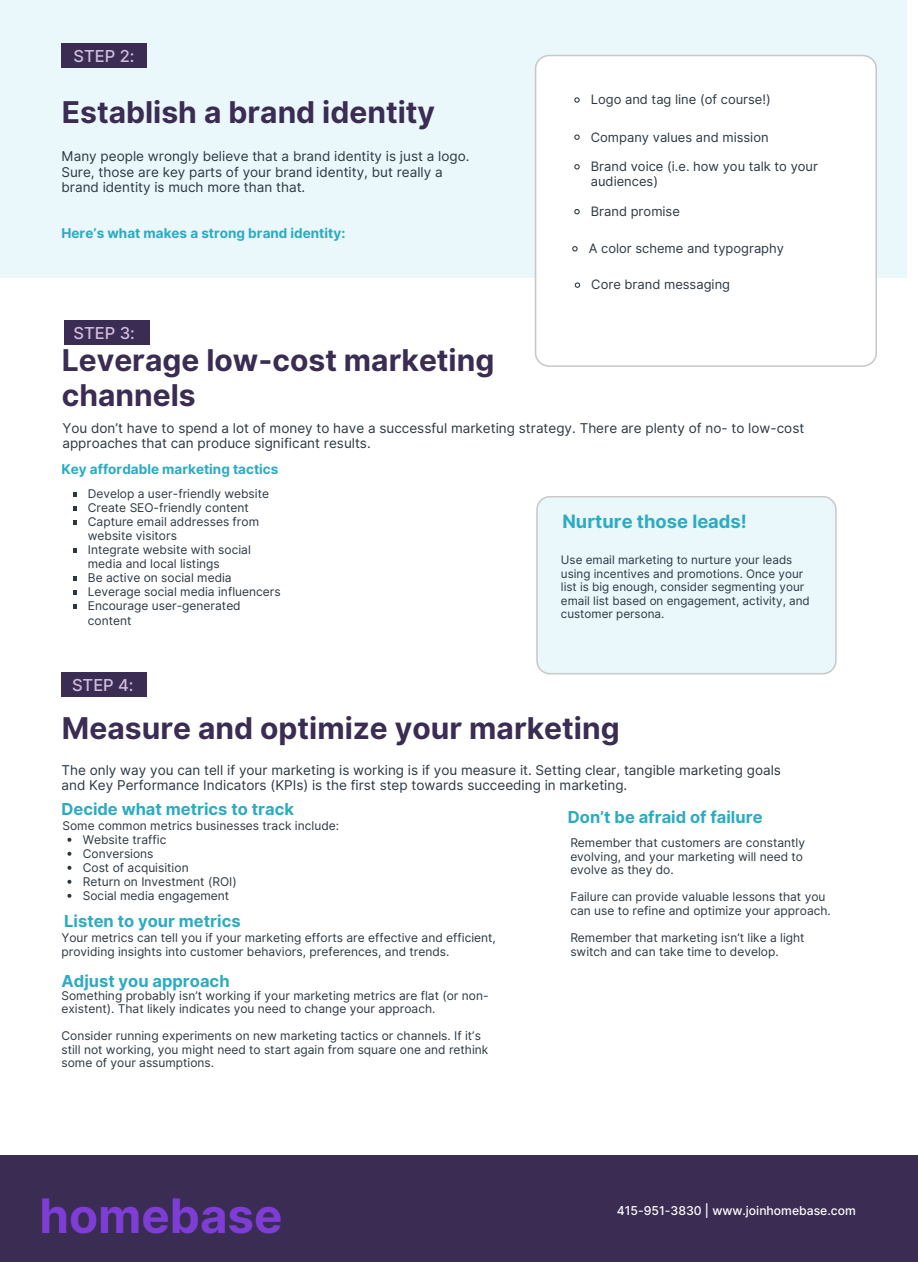
<style>
.page{position:relative;width:918px;height:1262px;background:#fff}
.page>*{position:absolute;margin:0;border:0;box-sizing:border-box;transform-origin:0 0}
.t1{font:700 47.55px "Inter";color:#7e3dd4}
.t2{font:700 30px/34.8px "Inter";color:#3a2c52}
.t3{font:700 18.3px "Inter";color:#2cabc2}
.t4{font:700 16.5px "Inter";color:#2cabc2}
.t5{font:700 16.5px "Inter";color:#2babc2}
.t6{font:500 16.5px "Inter";color:#d1bcdd}
.t7{font:13.5px/15.8px "Inter";color:#2b3842}
.t8{font:700 13.5px "Inter";color:#2babc2}
.t9{font:12.9px/15.1px "Inter";color:#2b3842}
.t10{font:500 12.15px "Inter";color:#fff}
.t11{font:12px/13.5px "Inter";color:#2b3842}
.t12{font:11.7px/13.5px "Inter";color:#2b3842}
</style>
<div class="page">
<div style="left:536px;top:496px;width:301px;height:178px;background:#eaf7fb"></div>
<div style="left:0;top:0;width:907px;height:277px;background:#eaf7fb"></div>
<div style="left:535px;top:55px;width:342px;height:312px;background:#fff"></div>
<svg style="left:73px;top:492px;width:4px;height:4px"></svg>
<svg style="left:73px;top:506px;width:4px;height:4px"></svg>
<svg style="left:73px;top:520px;width:4px;height:4px"></svg>
<svg style="left:73px;top:548px;width:4px;height:4px"></svg>
<svg style="left:73px;top:576px;width:4px;height:4px"></svg>
<svg style="left:73px;top:590px;width:4px;height:4px"></svg>
<svg style="left:73px;top:604px;width:4px;height:4px"></svg>
<svg style="left:574px;top:281px;width:7px;height:7px"></svg>
<svg style="left:571px;top:245px;width:7px;height:7px"></svg>
<svg style="left:574px;top:208px;width:7px;height:7px"></svg>
<svg style="left:574px;top:163px;width:7px;height:7px"></svg>
<svg style="left:574px;top:134px;width:7px;height:7px"></svg>
<svg style="left:574px;top:96px;width:7px;height:7px"></svg>
<svg style="left:67px;top:837px;width:4px;height:4px"></svg>
<svg style="left:67px;top:851px;width:4px;height:4px"></svg>
<svg style="left:67px;top:865px;width:4px;height:4px"></svg>
<svg style="left:67px;top:879px;width:4px;height:4px"></svg>
<svg style="left:67px;top:893px;width:4px;height:4px"></svg>
<div style="left:62px;top:44px;width:85px;height:24px;background:#3a2c52"></div>
<div style="left:64px;top:320px;width:86px;height:24px;background:#3a2c52"></div>
<div style="left:62px;top:672px;width:85px;height:24px;background:#3a2c52"></div>
<div style="left:0;top:1155px;width:918px;height:106px;background:#3a2c52"></div>
<p class="t6" style="left:74px;top:46px;width:62px">STEP 2:</p>
<h5 class="t2" style="left:62px;top:94px;width:375px">Establish a brand identity</h5>
<p class="t7" style="left:62px;top:148px;width:409px">Many people wrongly believe that a brand identity is just a logo.<br>Sure, those are key parts of your brand identity, but really a brand identity is much more than that.</p>
<h5 class="t8" style="left:62px;top:225px;width:285px">Here’s what makes a strong brand identity:</h5>
<p class="t6" style="left:74px;top:323px;width:63px">STEP 3:</p>
<p class="t2" style="left:62px;top:342px;width:434px">Leverage low-cost marketing channels</p>
<h6 class="t9" style="left:591px;top:92px;width:181px">Logo and tag line (of course!)</h6>
<p class="t9" style="left:591px;top:129px;width:179px">Company values and mission</p>
<h2 class="t9" style="left:591px;top:159px;width:229px">Brand voice (i.e. how you talk to your audiences)</h2>
<h4 class="t9" style="left:591px;top:204px;width:91px">Brand promise</h4>
<p class="t9" style="left:589px;top:241px;width:197px">A color scheme and typography</p>
<p class="t9" style="left:591px;top:277px;width:140px">Core brand messaging</p>
<p class="t7" style="left:62px;top:420px;width:743px">You don’t have to spend a lot of money to have a successful marketing strategy. There are plenty of no- to low-cost approaches that can produce significant results.</p>
<p class="t8" style="left:62px;top:461px;width:218px">Key affordable marketing tactics</p>
<h2 class="t11" style="left:88px;top:487px;width:183px">Develop a user-friendly website</h2>
<p class="t11" style="left:88px;top:501px;width:163px">Create SEO-friendly content</p>
<h6 class="t11" style="left:88px;top:515px;width:173px;line-height:14px">Capture email addresses from website visitors</h6>
<p class="t11" style="left:88px;top:543px;width:164px;line-height:14px">Integrate website with social media and local listings</p>
<p class="t11" style="left:88px;top:571px;width:145px">Be active on social media</p>
<p class="t11" style="left:88px;top:585px;width:194px">Leverage social media influencers</p>
<p class="t11" style="left:88px;top:599px;width:154px;line-height:14px">Encourage user-generated content</p>
<p class="t6" style="left:72px;top:674px;width:63px">STEP 4:</p>
<h5 class="t3" style="left:562px;top:510px;width:186px">Nurture those leads!</h5>
<p class="t12" style="left:561px;top:553px;width:250px">Use email marketing to nurture your leads using incentives and promotions. Once your list is big enough, consider segmenting your email list based on engagement, activity, and customer persona.</p>
<p class="t2" style="left:62px;top:710px;width:559px">Measure and optimize your marketing</p>
<p class="t7" style="left:62px;top:761px;width:721px">The only way you can tell if your marketing is working is if you measure it. Setting clear, tangible marketing goals and Key Performance Indicators (KPIs) is the first step towards succeeding in marketing.</p>
<p class="t4" style="left:62px;top:799px;width:234px">Decide what metrics to track</p>
<p class="t11" style="left:62px;top:818px;width:278px">Some common metrics businesses track include:</p>
<h4 class="t11" style="left:83px;top:832px;width:85px">Website traffic</h4>
<h3 class="t11" style="left:83px;top:846px;width:72px">Conversions</h3>
<p class="t11" style="left:83px;top:860px;width:107px">Cost of acquisition</p>
<h2 class="t11" style="left:83px;top:874px;width:155px">Return on Investment (ROI)</h2>
<p class="t11" style="left:83px;top:888px;width:148px">Social media engagement</p>
<p class="t4" style="left:64px;top:911px;width:178px">Listen to your metrics</p>
<p class="t11" style="left:62px;top:930px;width:436px">Your metrics can tell you if your marketing efforts are effective and efficient, providing insights into customer behaviors, preferences, and trends.</p>
<p class="t4" style="left:62px;top:971px;width:170px">Adjust you approach</p>
<p class="t11" style="left:62px;top:988px;width:429px">Something probably isn’t working if your marketing metrics are flat (or non&shy;existent). That likely indicates you need to change your approach.</p>
<p class="t11" style="left:62px;top:1028px;width:428px">Consider running experiments on new marketing tactics or channels. If it’s still not working, you might need to start again from square one and rethink some of your assumptions.</p>
<h4 class="t5" style="left:568px;top:806px;width:196px">Don’t be afraid of failure</h4>
<p class="t11" style="left:570px;top:836px;width:236px">Remember that customers are constantly evolving, and your marketing will need to evolve as they do.</p>
<h1 class="t11" style="left:570px;top:890px;width:262px">Failure can provide valuable lessons that you can use to refine and optimize your approach.</h1>
<h6 class="t11" style="left:570px;top:930px;width:236px">Remember that marketing isn’t like a light switch and can take time to develop.</h6>
<h5 class="t1" style="left:39px;top:1186px;width:245px">homebase</h5>
<p class="t10" style="left:617px;top:1203px;width:241px">415-951-3830 | www.joinhomebase.com</p>
</div>
